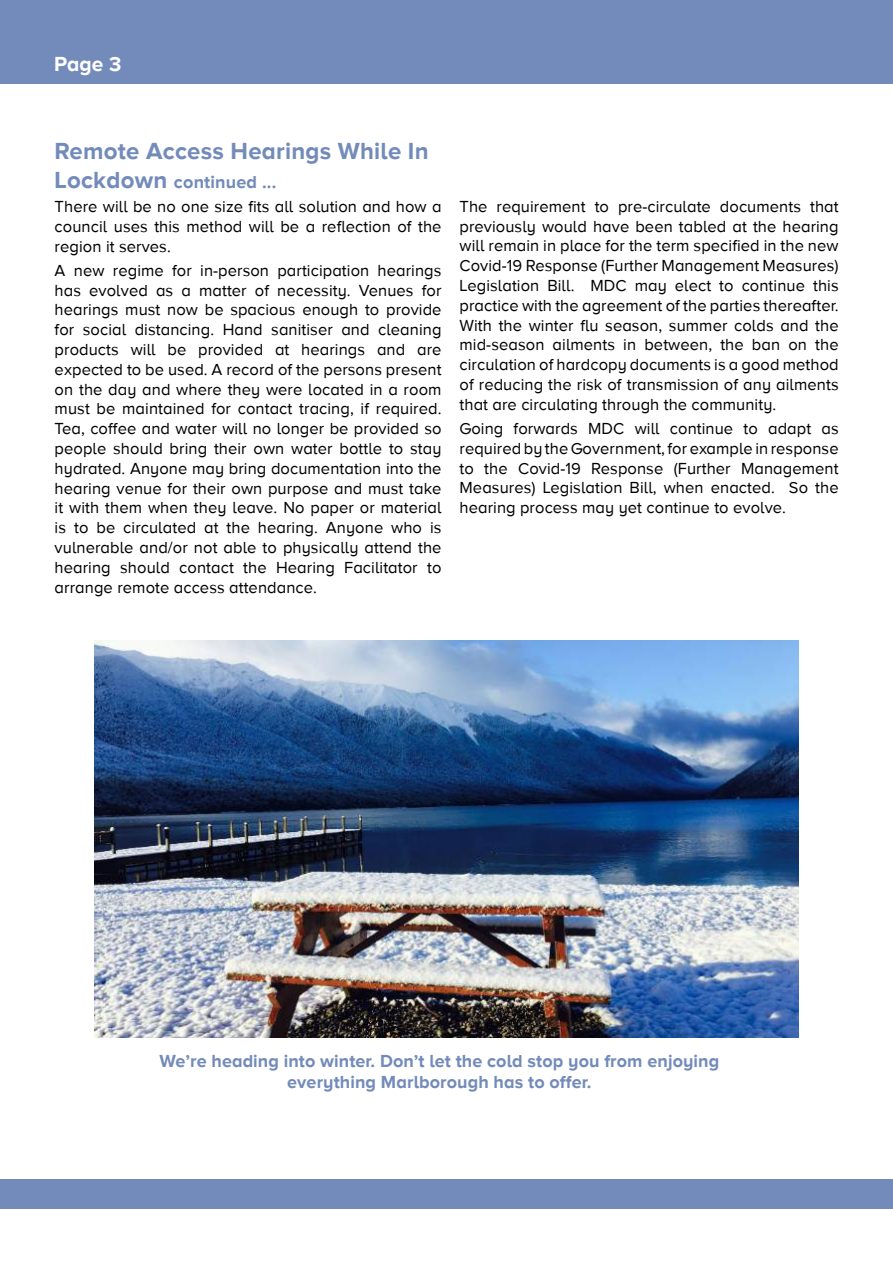
<style>
.page{position:relative;width:893px;height:1263px;background:#fff}
.page>*{position:absolute;margin:0;border:0;box-sizing:border-box;transform-origin:0 0}
.Heading_3_blue{font:700 24px "Proxima Nova A";letter-spacing:.01em;color:#738bba}
.t1{font:700 21px "Proxima Nova A";color:#fff}
.Heading_3_1{font:700 18px/21.6px "Proxima Nova A";letter-spacing:.005em;color:#738bba;text-align:center}
.Heading_3_blue-2{font:700 18px "Proxima Nova A";letter-spacing:.01em;color:#738bba}
.t2{font:16.5px/19.8px "Proxima Nova A";letter-spacing:.005em;color:#000;text-align:justify}
.s1{font-size:24px}
</style>
<div class="page">
<div style="left:0;top:0;width:893px;height:84px;background:#738bba"></div>
<div style="left:0;top:1179px;width:893px;height:30px;background:#738bba"></div>
<img style="left:94px;top:641px;width:705px;height:397px">
<p class="t1" style="left:54px;top:52px;width:69px">Page 3</p>
<p class="Heading_3_blue" style="left:55px;top:138px;width:375px">Remote Access Hearings While In</p>
<p class="Heading_3_blue-2" style="left:55px;top:172px;width:223px"><span class="s1">Lockdown</span> continued ...</p>
<p class="t2" style="left:55px;top:197px;width:388px">There will be no one size fits all solution and how a council uses this method will be a reflection of the region it serves.</p>
<p class="t2" style="left:55px;top:260px;width:388px">A new regime for in-person participation hearings has evolved as a matter of necessity. Venues for hearings must now be spacious enough to provide for social distancing. Hand sanitiser and cleaning products will be provided at hearings and are expected to be used. A record of the persons present on the day and where they were located in a room must be maintained for contact tracing, if required.<br>Tea, coffee and water will no longer be provided so people should bring their own water bottle to stay hydrated. Anyone may bring documentation into the hearing venue for their own purpose and must take it with them when they leave. No paper or material is to be circulated at the hearing. Anyone who is vulnerable and/or not able to physically attend the hearing should contact the Hearing Facilitator to arrange remote access attendance.</p>
<p class="t2" style="left:459px;top:196px;width:381px">The requirement to pre-circulate documents that previously would have been tabled at the hearing will remain in place for the term specified in the new Covid-19 Response (Further Management Measures)<br>Legislation Bill. MDC may elect to continue this practice with the agreement of the parties thereafter.<br>With the winter flu season, summer colds and the mid-season ailments in between, the ban on the circulation of hardcopy documents is a good method of reducing the risk of transmission of any ailments that are circulating through the community.</p>
<p class="t2" style="left:459px;top:418px;width:381px">Going forwards MDC will continue to adapt as required by the Government, for example in response to the Covid-19 Response (Further Management Measures) Legislation Bill, when enacted. So the hearing process may yet continue to evolve.</p>
<p class="Heading_3_1" style="left:160px;top:1049px;width:561px">We’re heading into winter. Don’t let the cold stop you from enjoying everything Marlborough has to offer.</p>
</div>
